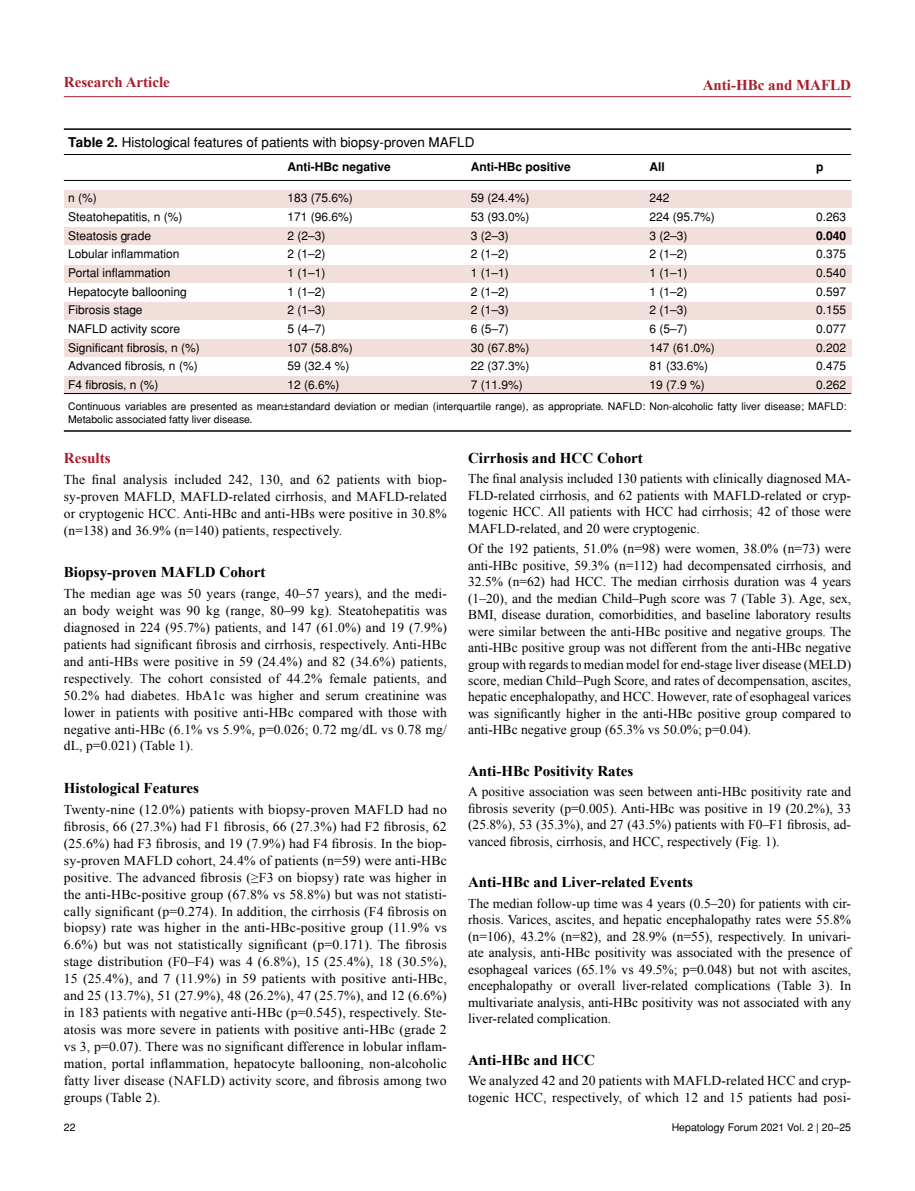
<style>
.page{position:relative;width:915px;height:1191px;background:#fff}
.page>*{position:absolute;margin:0;border:0;box-sizing:border-box;transform-origin:0 0}
.t1{font:700 15px "Times New Roman";color:#000}
.t2{font:700 15px "Times New Roman";color:#a91e2d}
.t3{font:13.5px/17px "Times New Roman";letter-spacing:.01em;color:#000;text-align:justify}
.t4{font:13.5px "Helvetica Normal Tr";color:#000}
.t5{font:12px "Helvetica Normal Tr";color:#000}
.t6{font:700 12px "Helvetica Tr";color:#000}
.t7{font:10.5px/12.6px "Helvetica Normal Tr";color:#000}
.s1{font-family:"Helvetica Tr";font-weight:700}
</style>
<div class="page">
<hr style="left:64px;top:96px;width:786px;height:1px;background:#a91e2d">
<hr style="left:64px;top:430px;width:786px;height:2px;background:#000">
<div style="left:64px;top:190px;width:786px;height:17px;background:#f0dfda"></div>
<div style="left:64px;top:228px;width:786px;height:17px;background:#f0dfda"></div>
<div style="left:64px;top:265px;width:786px;height:17px;background:#f0dfda"></div>
<div style="left:64px;top:302px;width:786px;height:17px;background:#f0dfda"></div>
<div style="left:64px;top:339px;width:786px;height:17px;background:#f0dfda"></div>
<div style="left:64px;top:377px;width:786px;height:17px;background:#f0dfda"></div>
<hr style="left:64px;top:128px;width:786px;height:2px;background:#000">
<hr style="left:64px;top:154px;width:786px;height:1px;background:#000">
<hr style="left:64px;top:180px;width:786px;height:1px;background:#000">
<hr style="left:64px;top:393px;width:786px;height:1px;background:#000">
<p class="t2" style="left:64px;top:71px;width:107px">Research Article</p>
<p class="t2" style="left:702px;top:74px;width:150px">Anti-HBc and MAFLD</p>
<p class="t4" style="left:68px;top:134px;width:407px"><span class="s1">Table 2.</span> Histological features of patients with biopsy-proven MAFLD</p>
<p class="t6" style="left:287px;top:159px;width:105px">Anti-HBc negative</p>
<p class="t6" style="left:470px;top:159px;width:102px">Anti-HBc positive</p>
<p class="t6" style="left:649px;top:159px;width:17px">All</p>
<p class="t6" style="left:815px;top:159px;width:9px">p</p>
<p class="t5" style="left:68px;top:191px;width:30px">n (%)</p>
<p class="t5" style="left:287px;top:191px;width:67px">183 (75.6%)</p>
<p class="t5" style="left:470px;top:191px;width:60px">59 (24.4%)</p>
<p class="t5" style="left:649px;top:191px;width:22px">242</p>
<p class="t5" style="left:68px;top:210px;width:116px">Steatohepatitis, n (%)</p>
<p class="t5" style="left:287px;top:210px;width:67px">171 (96.6%)</p>
<p class="t5" style="left:470px;top:210px;width:60px">53 (93.0%)</p>
<p class="t5" style="left:649px;top:210px;width:67px">224 (95.7%)</p>
<p class="t5" style="left:815px;top:210px;width:32px">0.263</p>
<p class="t5" style="left:68px;top:228px;width:84px">Steatosis grade</p>
<p class="t5" style="left:287px;top:228px;width:40px">2 (2–3)</p>
<p class="t5" style="left:470px;top:228px;width:40px">3 (2–3)</p>
<p class="t5" style="left:649px;top:228px;width:40px">3 (2–3)</p>
<p class="t6" style="left:815px;top:228px;width:32px">0.040</p>
<p class="t5" style="left:68px;top:247px;width:113px">Lobular inflammation</p>
<p class="t5" style="left:287px;top:247px;width:40px">2 (1–2)</p>
<p class="t5" style="left:470px;top:247px;width:40px">2 (1–2)</p>
<p class="t5" style="left:649px;top:247px;width:40px">2 (1–2)</p>
<p class="t5" style="left:815px;top:247px;width:32px">0.375</p>
<p class="t5" style="left:68px;top:266px;width:104px">Portal inflammation</p>
<p class="t5" style="left:287px;top:266px;width:40px">1 (1–1)</p>
<p class="t5" style="left:470px;top:266px;width:40px">1 (1–1)</p>
<p class="t5" style="left:649px;top:266px;width:40px">1 (1–1)</p>
<p class="t5" style="left:815px;top:266px;width:32px">0.540</p>
<p class="t5" style="left:68px;top:284px;width:120px">Hepatocyte ballooning</p>
<p class="t5" style="left:287px;top:284px;width:40px">1 (1–2)</p>
<p class="t5" style="left:470px;top:284px;width:40px">2 (1–2)</p>
<p class="t5" style="left:649px;top:284px;width:40px">1 (1–2)</p>
<p class="t5" style="left:815px;top:284px;width:32px">0.597</p>
<p class="t5" style="left:68px;top:303px;width:76px">Fibrosis stage</p>
<p class="t5" style="left:287px;top:303px;width:40px">2 (1–3)</p>
<p class="t5" style="left:470px;top:303px;width:40px">2 (1–3)</p>
<p class="t5" style="left:649px;top:303px;width:40px">2 (1–3)</p>
<p class="t5" style="left:815px;top:303px;width:32px">0.155</p>
<p class="t5" style="left:68px;top:321px;width:114px">NAFLD activity score</p>
<p class="t5" style="left:287px;top:321px;width:40px">5 (4–7)</p>
<p class="t5" style="left:470px;top:321px;width:40px">6 (5–7)</p>
<p class="t5" style="left:649px;top:321px;width:40px">6 (5–7)</p>
<p class="t5" style="left:815px;top:321px;width:32px">0.077</p>
<p class="t5" style="left:68px;top:340px;width:133px">Significant fibrosis, n (%)</p>
<p class="t5" style="left:287px;top:340px;width:67px">107 (58.8%)</p>
<p class="t5" style="left:470px;top:340px;width:60px">30 (67.8%)</p>
<p class="t5" style="left:649px;top:340px;width:67px">147 (61.0%)</p>
<p class="t5" style="left:815px;top:340px;width:32px">0.202</p>
<p class="t5" style="left:68px;top:359px;width:131px">Advanced fibrosis, n (%)</p>
<p class="t5" style="left:287px;top:359px;width:64px">59 (32.4 %)</p>
<p class="t5" style="left:470px;top:359px;width:60px">22 (37.3%)</p>
<p class="t5" style="left:649px;top:359px;width:60px">81 (33.6%)</p>
<p class="t5" style="left:815px;top:359px;width:32px">0.475</p>
<p class="t5" style="left:68px;top:377px;width:92px">F4 fibrosis, n (%)</p>
<p class="t5" style="left:287px;top:377px;width:54px">12 (6.6%)</p>
<p class="t5" style="left:470px;top:377px;width:54px">7 (11.9%)</p>
<p class="t5" style="left:649px;top:377px;width:57px">19 (7.9 %)</p>
<p class="t5" style="left:815px;top:377px;width:32px">0.262</p>
<p class="t7" style="left:68px;top:400px;width:780px">Continuous variables are presented as mean±standard deviation or median (interquartile range), as appropriate. NAFLD: Non-alcoholic fatty liver disease; MAFLD:<br>Metabolic associated fatty liver disease.</p>
<p class="t2" style="left:64px;top:447px;width:48px">Results</p>
<p class="t3" style="left:64px;top:470px;width:384px">The final analysis included 242, 130, and 62 patients with biop&shy;sy-proven MAFLD, MAFLD-related cirrhosis, and MAFLD-related or cryptogenic HCC. Anti-HBc and anti-HBs were positive in 30.8% (n=138) and 36.9% (n=140) patients, respectively.</p>
<p class="t1" style="left:64px;top:561px;width:203px">Biopsy-proven MAFLD Cohort</p>
<p class="t3" style="left:64px;top:585px;width:384px">The median age was 50 years (range, 40–57 years), and the medi&shy;an body weight was 90 kg (range, 80–99 kg). Steatohepatitis was diagnosed in 224 (95.7%) patients, and 147 (61.0%) and 19 (7.9%) patients had significant fibrosis and cirrhosis, respectively. Anti-HBc and anti-HBs were positive in 59 (24.4%) and 82 (34.6%) patients, respectively. The cohort consisted of 44.2% female patients, and 50.2% had diabetes. HbA1c was higher and serum creatinine was lower in patients with positive anti-HBc compared with those with negative anti-HBc (6.1% vs 5.9%, p=0.026; 0.72 mg/dL vs 0.78 mg/ dL, p=0.021) (Table 1).</p>
<p class="t1" style="left:64px;top:777px;width:137px">Histological Features</p>
<p class="t3" style="left:64px;top:800px;width:384px">Twenty-nine (12.0%) patients with biopsy-proven MAFLD had no fibrosis, 66 (27.3%) had F1 fibrosis, 66 (27.3%) had F2 fibrosis, 62 (25.6%) had F3 fibrosis, and 19 (7.9%) had F4 fibrosis. In the biop&shy;sy-proven MAFLD cohort, 24.4% of patients (n=59) were anti-HBc positive. The advanced fibrosis (≥F3 on biopsy) rate was higher in the anti-HBc-positive group (67.8% vs 58.8%) but was not statisti&shy;cally significant (p=0.274). In addition, the cirrhosis (F4 fibrosis on biopsy) rate was higher in the anti-HBc-positive group (11.9% vs 6.6%) but was not statistically significant (p=0.171). The fibrosis stage distribution (F0–F4) was 4 (6.8%), 15 (25.4%), 18 (30.5%), 15 (25.4%), and 7 (11.9%) in 59 patients with positive anti-HBc, and 25 (13.7%), 51 (27.9%), 48 (26.2%), 47 (25.7%), and 12 (6.6%) in 183 patients with negative anti-HBc (p=0.545), respectively. Ste&shy;atosis was more severe in patients with positive anti-HBc (grade 2 vs 3, p=0.07). There was no significant difference in lobular inflam&shy;mation, portal inflammation, hepatocyte ballooning, non-alcoholic fatty liver disease (NAFLD) activity score, and fibrosis among two groups (Table 2).</p>
<p class="t1" style="left:468px;top:447px;width:176px">Cirrhosis and HCC Cohort</p>
<p class="t3" style="left:468px;top:470px;width:384px;line-height:16.5px">The final analysis included 130 patients with clinically diagnosed MA-FLD-related cirrhosis, and 62 patients with MAFLD-related or cryp&shy;togenic HCC. All patients with HCC had cirrhosis; 42 of those were MAFLD-related, and 20 were cryptogenic.</p>
<p class="t3" style="left:468px;top:540px;width:384px;line-height:16.5px">Of the 192 patients, 51.0% (n=98) were women, 38.0% (n=73) were anti-HBc positive, 59.3% (n=112) had decompensated cirrhosis, and 32.5% (n=62) had HCC. The median cirrhosis duration was 4 years (1–20), and the median Child–Pugh score was 7 (Table 3). Age, sex, BMI, disease duration, comorbidities, and baseline laboratory results were similar between the anti-HBc positive and negative groups. The anti-HBc positive group was not different from the anti-HBc negative group with regards to median model for end-stage liver disease (MELD) score, median Child–Pugh Score, and rates of decompensation, ascites, hepatic encephalopathy, and HCC. However, rate of esophageal varices was significantly higher in the anti-HBc positive group compared to anti-HBc negative group (65.3% vs 50.0%; p=0.04).</p>
<p class="t1" style="left:468px;top:760px;width:166px">Anti-HBc Positivity Rates</p>
<p class="t3" style="left:468px;top:783px;width:384px;line-height:16.5px">A positive association was seen between anti-HBc positivity rate and fibrosis severity (p=0.005). Anti-HBc was positive in 19 (20.2%), 33 (25.8%), 53 (35.3%), and 27 (43.5%) patients with F0–F1 fibrosis, ad&shy;vanced fibrosis, cirrhosis, and HCC, respectively (Fig. 1).</p>
<p class="t1" style="left:468px;top:872px;width:226px">Anti-HBc and Liver-related Events</p>
<p class="t3" style="left:468px;top:895px;width:384px;line-height:16.5px">The median follow-up time was 4 years (0.5–20) for patients with cir&shy;rhosis. Varices, ascites, and hepatic encephalopathy rates were 55.8% (n=106), 43.2% (n=82), and 28.9% (n=55), respectively. In univari&shy;ate analysis, anti-HBc positivity was associated with the presence of esophageal varices (65.1% vs 49.5%; p=0.048) but not with ascites, encephalopathy or overall liver-related complications (Table 3). In multivariate analysis, anti-HBc positivity was not associated with any liver-related complication.</p>
<p class="t1" style="left:468px;top:1049px;width:128px">Anti-HBc and HCC</p>
<p class="t3" style="left:468px;top:1072px;width:384px;line-height:16.5px">We analyzed 42 and 20 patients with MAFLD-related HCC and cryp&shy;togenic HCC, respectively, of which 12 and 15 patients had posi-</p>
<p class="t7" style="left:64px;top:1120px;width:13px">22</p>
<p class="t7" style="left:671px;top:1120px;width:181px">Hepatology Forum 2021 Vol. 2 | 20–25</p>
</div>
